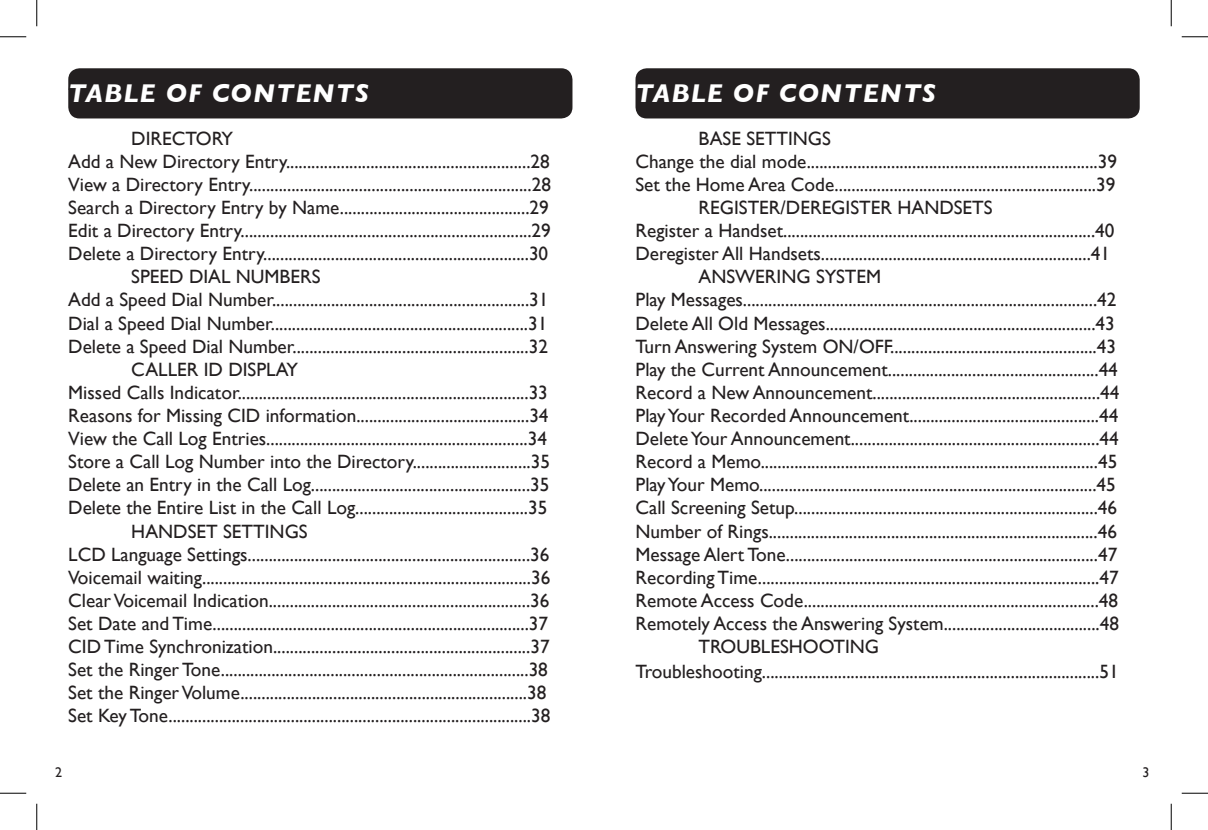
<style>
.page{position:relative;width:1208px;height:830px;background:#fff}
.page>*{position:absolute;margin:0;border:0;box-sizing:border-box;transform-origin:0 0}
.t1{font:italic 700 26.25px "Gill Sans";letter-spacing:.045em;color:#fff}
.t2{font:19.25px "Gill Sans";color:#231f20}
.t3{font:14px "Gill Sans";color:#231f20}
</style>
<div class="page">
<div style="left:68px;top:68px;width:504px;height:50px;background:#231f20;border-radius:11px"></div>
<div style="left:635px;top:68px;width:504px;height:50px;background:#231f20;border-radius:11px"></div>
<svg style="left:0;top:36px;width:26px;height:1px"></svg>
<svg style="left:1181px;top:36px;width:27px;height:1px"></svg>
<svg style="left:0;top:792px;width:26px;height:1px"></svg>
<svg style="left:1181px;top:792px;width:27px;height:1px"></svg>
<svg style="left:36px;top:0;width:1px;height:26px"></svg>
<svg style="left:36px;top:803px;width:1px;height:27px"></svg>
<svg style="left:1170px;top:0;width:1px;height:26px"></svg>
<svg style="left:1170px;top:803px;width:1px;height:27px"></svg>
<p class="t1" style="left:68px;top:78px;width:302px">TABLE OF CONTENTS</p>
<p class="t1" style="left:635px;top:78px;width:302px">TABLE OF CONTENTS</p>
<p class="t2" style="left:131px;top:127px;width:103px">DIRECTORY</p>
<p class="t2" style="left:68px;top:150px;width:483px">Add a New Directory Entry..........................................................28</p>
<p class="t2" style="left:68px;top:173px;width:484px">View a Directory Entry...................................................................28</p>
<p class="t2" style="left:68px;top:196px;width:482px">Search a Directory Entry by Name.............................................29</p>
<p class="t2" style="left:68px;top:219px;width:484px">Edit a Directory Entry.....................................................................29</p>
<p class="t2" style="left:68px;top:242px;width:481px">Delete a Directory Entry...............................................................30</p>
<p class="t2" style="left:131px;top:265px;width:191px">SPEED DIAL NUMBERS</p>
<p class="t2" style="left:68px;top:288px;width:482px">Add a Speed Dial Number.............................................................31</p>
<p class="t2" style="left:68px;top:312px;width:480px">Dial a Speed Dial Number.............................................................31</p>
<p class="t2" style="left:68px;top:335px;width:481px">Delete a Speed Dial Number........................................................32</p>
<p class="t2" style="left:131px;top:358px;width:168px">CALLER ID DISPLAY</p>
<p class="t2" style="left:68px;top:381px;width:481px">Missed Calls Indicator.....................................................................33</p>
<p class="t2" style="left:68px;top:404px;width:482px">Reasons for Missing CID information.........................................34</p>
<p class="t2" style="left:68px;top:427px;width:480px">View the Call Log Entries..............................................................34</p>
<p class="t2" style="left:68px;top:450px;width:483px">Store a Call Log Number into the Directory............................35</p>
<p class="t2" style="left:68px;top:473px;width:483px">Delete an Entry in the Call Log....................................................35</p>
<p class="t2" style="left:68px;top:496px;width:480px">Delete the Entire List in the Call Log.........................................35</p>
<p class="t2" style="left:131px;top:519px;width:178px">HANDSET SETTINGS</p>
<p class="t2" style="left:68px;top:543px;width:483px">LCD Language Settings...................................................................36</p>
<p class="t2" style="left:68px;top:566px;width:483px">Voicemail waiting..............................................................................36</p>
<p class="t2" style="left:68px;top:589px;width:483px">Clear Voicemail Indication..............................................................36</p>
<p class="t2" style="left:68px;top:612px;width:481px">Set Date and Time...........................................................................37</p>
<p class="t2" style="left:68px;top:635px;width:483px">CID Time Synchronization.............................................................37</p>
<p class="t2" style="left:68px;top:658px;width:481px">Set the Ringer Tone.........................................................................38</p>
<p class="t2" style="left:68px;top:681px;width:479px">Set the Ringer Volume....................................................................38</p>
<p class="t2" style="left:68px;top:704px;width:483px">Set Key Tone......................................................................................38</p>
<p class="t2" style="left:698px;top:127px;width:134px">BASE SETTINGS</p>
<p class="t2" style="left:635px;top:150px;width:483px">Change the dial mode.....................................................................39</p>
<p class="t2" style="left:635px;top:173px;width:481px">Set the Home Area Code..............................................................39</p>
<p class="t2" style="left:698px;top:196px;width:296px">REGISTER/DEREGISTER HANDSETS</p>
<p class="t2" style="left:635px;top:219px;width:480px">Register a Handset..........................................................................40</p>
<p class="t2" style="left:635px;top:242px;width:476px">Deregister All Handsets................................................................41</p>
<p class="t2" style="left:698px;top:265px;width:184px">ANSWERING SYSTEM</p>
<p class="t2" style="left:635px;top:288px;width:482px">Play Messages....................................................................................42</p>
<p class="t2" style="left:635px;top:312px;width:481px">Delete All Old Messages................................................................43</p>
<p class="t2" style="left:635px;top:335px;width:482px">Turn Answering System ON/OFF.................................................43</p>
<p class="t2" style="left:635px;top:358px;width:484px">Play the Current Announcement..................................................44</p>
<p class="t2" style="left:635px;top:381px;width:485px">Record a New Announcement......................................................44</p>
<p class="t2" style="left:635px;top:404px;width:484px">Play Your Recorded Announcement.............................................44</p>
<p class="t2" style="left:635px;top:427px;width:485px">Delete Your Announcement...........................................................44</p>
<p class="t2" style="left:635px;top:450px;width:483px">Record a Memo................................................................................45</p>
<p class="t2" style="left:635px;top:473px;width:482px">Play Your Memo................................................................................45</p>
<p class="t2" style="left:635px;top:496px;width:483px">Call Screening Setup........................................................................46</p>
<p class="t2" style="left:635px;top:519px;width:483px">Number of Rings..............................................................................46</p>
<p class="t2" style="left:635px;top:543px;width:483px">Message Alert Tone..........................................................................47</p>
<p class="t2" style="left:635px;top:566px;width:485px">Recording Time.................................................................................47</p>
<p class="t2" style="left:635px;top:589px;width:484px">Remote Access Code......................................................................48</p>
<p class="t2" style="left:635px;top:612px;width:485px">Remotely Access the Answering System.....................................48</p>
<p class="t2" style="left:698px;top:635px;width:182px">TROUBLESHOOTING</p>
<p class="t2" style="left:635px;top:660px;width:484px">Troubleshooting................................................................................51</p>
<p class="t3" style="left:55px;top:763px;width:8px">2</p>
<p class="t3" style="left:1142px;top:763px;width:8px">3</p>
</div>
